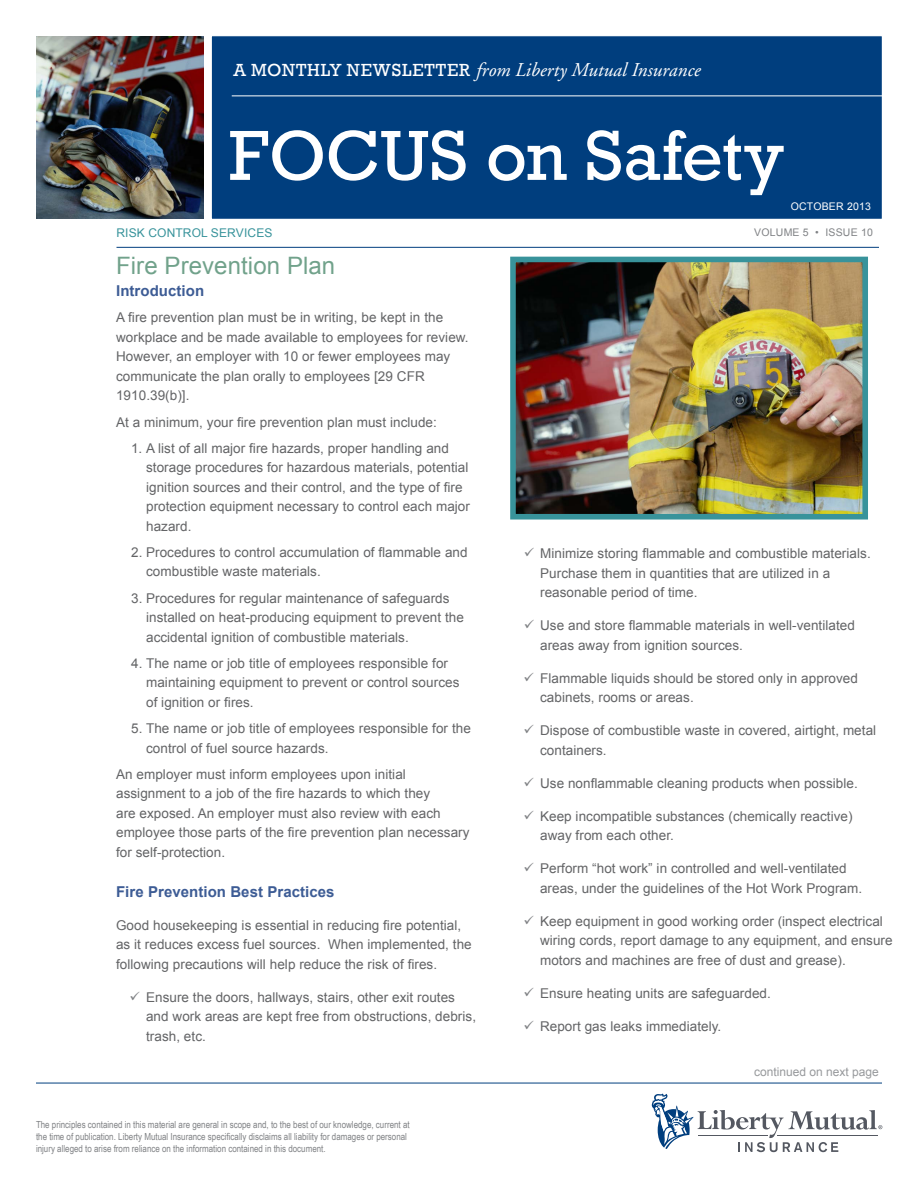
<style>
.page{position:relative;width:918px;height:1188px;background:#fff}
.page>*{position:absolute;margin:0;border:0;box-sizing:border-box;transform-origin:0 0}
.t1{font:72px "Rockwell";letter-spacing:-.005em;color:#fff}
.t2{font:24px "Arial";letter-spacing:.005em;color:#71a28b}
.t3{font:italic 19.5px "Adobe Garamond";color:#fff}
.t4{font:700 15px "Arial";letter-spacing:.005em;color:#3d5c95}
.t5{font:13.5px/19.5px "Arial";letter-spacing:.005em;color:#636466}
.t6{font:12px "Arial";color:#97999c}
.t7{font:12px "Arial";letter-spacing:.01em;color:#38939b}
.t8{font:10.5px "Arial";letter-spacing:.02em;color:#808285}
.t9{font:10.5px "Arial";letter-spacing:.02em;color:#fff}
.t10{font:9.75px/12px "Arial Narrow";color:#808285}
.s1{font-family:"Rockwell";font-style:normal;font-size:18px}
</style>
<div class="page">
<hr style="left:36px;top:1083px;width:846px;height:1px;background:#003e7e">
<svg style="left:652px;top:1094px;width:230px;height:58px"></svg>
<div style="left:211px;top:35px;width:672px;height:185px;background:#003e7e;border:1px solid #fff"></div>
<hr style="left:117px;top:247px;width:762px;height:1px;background:#003e7e">
<hr style="left:232px;top:96px;width:650px;height:1px;background:#fff">
<img style="left:36px;top:36px;width:167px;height:183px">
<img style="left:517px;top:264px;width:344px;height:249px">
<div style="left:510px;top:257px;width:358px;height:263px;border:6px solid #38939b"></div>
<h3 class="t3" style="left:233px;top:60px;width:468px"><span class="s1">A MONTHLY NEWSLETTER</span> from Liberty Mutual Insurance</h3>
<h1 class="t1" style="left:229px;top:114px;width:557px">FOCUS on Safety</h1>
<p class="t7" style="left:117px;top:225px;width:156px">Risk control SERVICES</p>
<p class="t8" style="left:754px;top:226px;width:31px">Volume</p>
<p class="t8" style="left:803px;top:226px;width:72px">5 • Issue 10</p>
<h2 class="t2" style="left:116px;top:250px;width:221px">Fire Prevention Plan</h2>
<p class="t9" style="left:791px;top:200px;width:82px">OCTOBER 2013</p>
<p class="t4" style="left:116px;top:281px;width:90px">Introduction</p>
<p class="t5" style="left:116px;top:308px;width:354px">A fire prevention plan must be in writing, be kept in the workplace and be made available to employees for review.<br>However, an employer with 10 or fewer employees may communicate the plan orally to employees [29 CFR 1910.39(b)].</p>
<p class="t5" style="left:116px;top:412px;width:322px">At a minimum, your fire prevention plan must include:</p>
<p class="t5" style="left:146px;top:438px;width:325px;text-indent:-15px">1. A list of all major fire hazards, proper handling and storage procedures for hazardous materials, potential ignition sources and their control, and the type of fire protection equipment necessary to control each major hazard.</p>
<p class="t5" style="left:146px;top:543px;width:323px;text-indent:-15px">2. Procedures to control accumulation of flammable and combustible waste materials.</p>
<p class="t5" style="left:146px;top:588px;width:319px;text-indent:-15px">3. Procedures for regular maintenance of safeguards installed on heat-producing equipment to prevent the accidental ignition of combustible materials.</p>
<p class="t5" style="left:146px;top:654px;width:315px;text-indent:-15px">4. The name or job title of employees responsible for maintaining equipment to prevent or control sources of ignition or fires.</p>
<p class="t5" style="left:146px;top:719px;width:326px;text-indent:-15px">5. The name or job title of employees responsible for the control of fuel source hazards.</p>
<p class="t5" style="left:116px;top:765px;width:355px">An employer must inform employees upon initial assignment to a job of the fire hazards to which they<br>are exposed. An employer must also review with each employee those parts of the fire prevention plan necessary for self-protection.</p>
<p class="t4" style="left:116px;top:882px;width:220px">Fire Prevention Best Practices</p>
<p class="t5" style="left:116px;top:915px;width:357px">Good housekeeping is essential in reducing fire potential, as it reduces excess fuel sources. When implemented, the following precautions will help reduce the risk of fires.</p>
<p class="t5" style="left:146px;top:987px;width:332px">Ensure the doors, hallways, stairs, other exit routes and work areas are kept free from obstructions, debris, trash, etc.</p>
<p class="t10" style="left:36px;top:1118px;width:375px">The principles contained in this material are general in scope and, to the best of our knowledge, current at the time of publication. Liberty Mutual Insurance specifically disclaims all liability for damages or personal injury alleged to arise from reliance on the information contained in this document.</p>
<p class="t5" style="left:540px;top:544px;width:332px">Minimize storing flammable and combustible materials.<br>Purchase them in quantities that are utilized in a reasonable period of time.</p>
<p class="t5" style="left:540px;top:616px;width:316px">Use and store flammable materials in well-ventilated areas away from ignition sources.</p>
<p class="t5" style="left:540px;top:669px;width:319px">Flammable liquids should be stored only in approved cabinets, rooms or areas.</p>
<p class="t5" style="left:540px;top:721px;width:338px">Dispose of combustible waste in covered, airtight, metal containers.</p>
<p class="t5" style="left:540px;top:774px;width:319px">Use nonflammable cleaning products when possible.</p>
<p class="t5" style="left:540px;top:807px;width:314px">Keep incompatible substances (chemically reactive) away from each other.</p>
<p class="t5" style="left:540px;top:859px;width:324px">Perform “hot work” in controlled and well-ventilated areas, under the guidelines of the Hot Work Program.</p>
<p class="t5" style="left:540px;top:912px;width:354px">Keep equipment in good working order (inspect electrical wiring cords, report damage to any equipment, and ensure motors and machines are free of dust and grease).</p>
<p class="t5" style="left:540px;top:983px;width:232px">Ensure heating units are safeguarded.</p>
<p class="t5" style="left:540px;top:1016px;width:183px">Report gas leaks immediately.</p>
<p class="t6" style="left:754px;top:1064px;width:126px">continued on next page</p>
</div>
